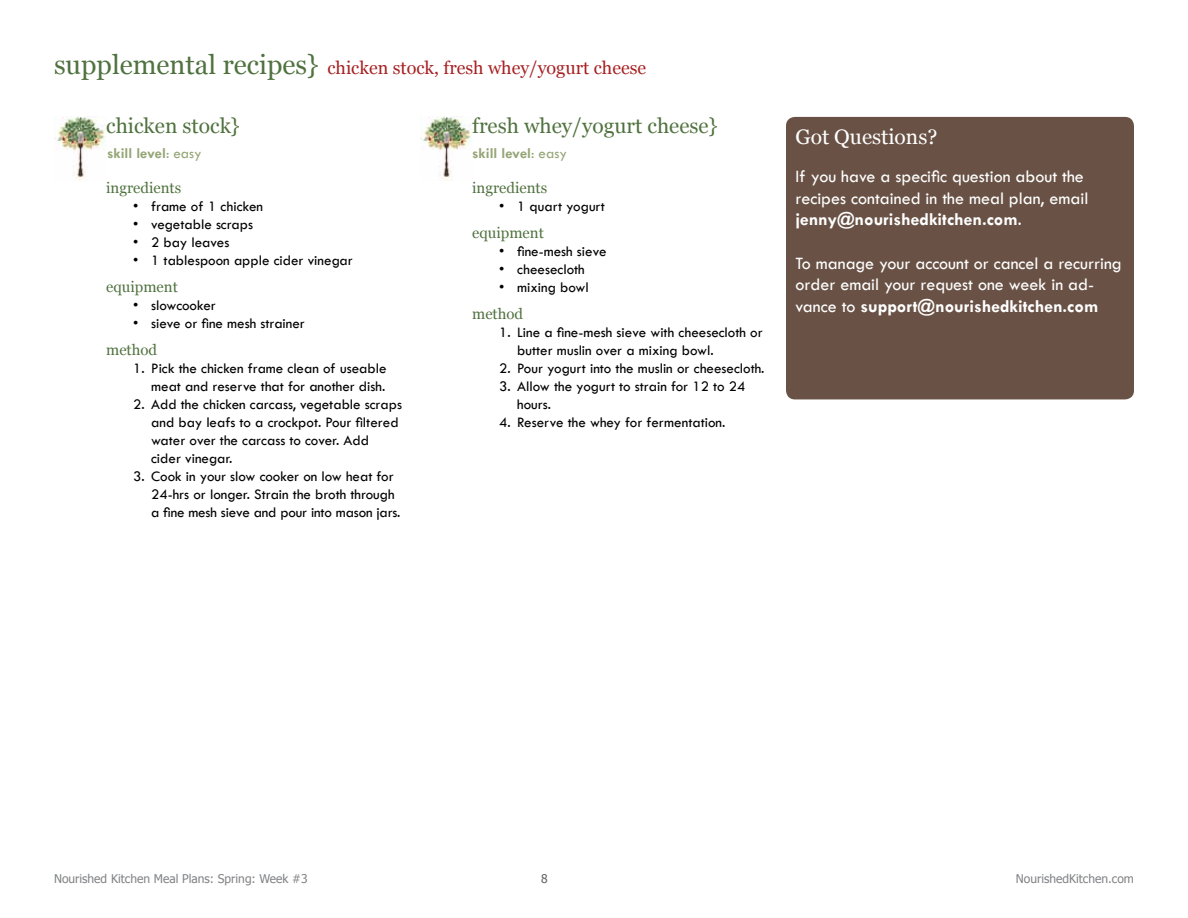
<style>
.page{position:relative;width:1188px;height:918px;background:#fff}
.page>*{position:absolute;margin:0;border:0;box-sizing:border-box;transform-origin:0 0}
.t1{font:27px "Georgia";color:#50723f}
.t2{font:21px "Georgia";color:#50723f}
.t3{font:21px "Georgia";color:#fff}
.t4{font:18px/21.6px "Tw Cen";color:#fff}
.t5{font:18px "Georgia";color:#a72123}
.t6{font:15px/18px "Tw Cen";color:#000}
.t7{font:15px "Georgia";color:#50723f}
.t8{font:700 15px "Tw Cen";color:#94a575}
.t9{font:12px "Tahoma";color:#808285}
.t10{font:12px "Tahoma";color:#636466}
.s1{font-weight:400}
.s2{font-weight:700}
</style>
<div class="page">
<img style="left:54px;top:117px;width:52px;height:64px">
<div style="left:786px;top:117px;width:348px;height:282px;background:#695245;border-radius:9px"></div>
<img style="left:420px;top:117px;width:52px;height:64px">
<h1 class="t1" style="left:54px;top:49px;width:266px">supplemental recipes}</h1>
<p class="t5" style="left:327px;top:57px;width:320px">chicken stock, fresh whey/yogurt cheese</p>
<h2 class="t2" style="left:106px;top:113px;width:135px">chicken stock}</h2>
<h2 class="t2" style="left:472px;top:113px;width:247px">fresh whey/yogurt cheese}</h2>
<p class="t8" style="left:107px;top:145px;width:96px">skill level<span class="s1">: easy</span></p>
<p class="t8" style="left:472px;top:144px;width:96px">skill level<span class="s1">: easy</span></p>
<p class="t7" style="left:106px;top:179px;width:77px">ingredients</p>
<p class="t6" style="left:133px;top:198px;width:131px">• frame of 1 chicken</p>
<p class="t6" style="left:133px;top:216px;width:121px">• vegetable scraps</p>
<p class="t6" style="left:133px;top:234px;width:98px">• 2 bay leaves</p>
<p class="t6" style="left:133px;top:252px;width:221px">• 1 tablespoon apple cider vinegar</p>
<p class="t7" style="left:106px;top:278px;width:73px">equipment</p>
<p class="t6" style="left:133px;top:297px;width:84px">• slowcooker</p>
<p class="t6" style="left:133px;top:315px;width:173px">• sieve or fine mesh strainer</p>
<p class="t7" style="left:106px;top:341px;width:53px">method</p>
<p class="t6" style="left:133px;top:360px;width:255px;text-align:right">1. Pick the chicken frame clean of useable meat and reserve that for another dish.</p>
<p class="t6" style="left:151px;top:396px;width:252px;text-indent:-18px">2. Add the chicken carcass, vegetable scraps and bay leafs to a crockpot. Pour filtered water over the carcass to cover. Add cider vinegar.</p>
<p class="t6" style="left:151px;top:468px;width:251px;text-indent:-18px">3. Cook in your slow cooker on low heat for<br>24-hrs or longer. Strain the broth through a fine mesh sieve and pour into mason jars.</p>
<p class="t7" style="left:472px;top:179px;width:77px">ingredients</p>
<p class="t6" style="left:499px;top:198px;width:107px">• 1 quart yogurt</p>
<p class="t7" style="left:472px;top:224px;width:73px">equipment</p>
<p class="t6" style="left:499px;top:243px;width:109px">• fine-mesh sieve</p>
<p class="t6" style="left:499px;top:261px;width:87px">• cheesecloth</p>
<p class="t6" style="left:499px;top:279px;width:91px">• mixing bowl</p>
<p class="t7" style="left:472px;top:305px;width:53px">method</p>
<p class="t6" style="left:517px;top:324px;width:247px;text-indent:-18px">1. Line a fine-mesh sieve with cheesecloth or butter muslin over a mixing bowl.</p>
<p class="t6" style="left:499px;top:360px;width:267px">2. Pour yogurt into the muslin or cheesecloth.</p>
<p class="t6" style="left:517px;top:378px;width:230px;text-indent:-18px">3. Allow the yogurt to strain for 12 to 24 hours.</p>
<p class="t6" style="left:499px;top:414px;width:228px">4. Reserve the whey for fermentation.</p>
<h2 class="t3" style="left:795px;top:125px;width:144px">Got Questions?</h2>
<p class="t4" style="left:795px;top:166px;width:294px">If you have a specific question about the recipes contained in the meal plan, email <span class="s2">jenny@nourishedkitchen.com</span>.</p>
<p class="t4" style="left:795px;top:252px;width:328px">To manage your account or cancel a recurring order email your request one week in ad&shy;vance to <span class="s2">support@nourishedkitchen.com</span></p>
<p class="t9" style="left:54px;top:871px;width:255px">Nourished Kitchen Meal Plans: Spring: Week #3</p>
<p class="t10" style="left:541px;top:871px;width:8px">8</p>
<p class="t9" style="left:1016px;top:871px;width:120px">NourishedKitchen.com</p>
</div>
